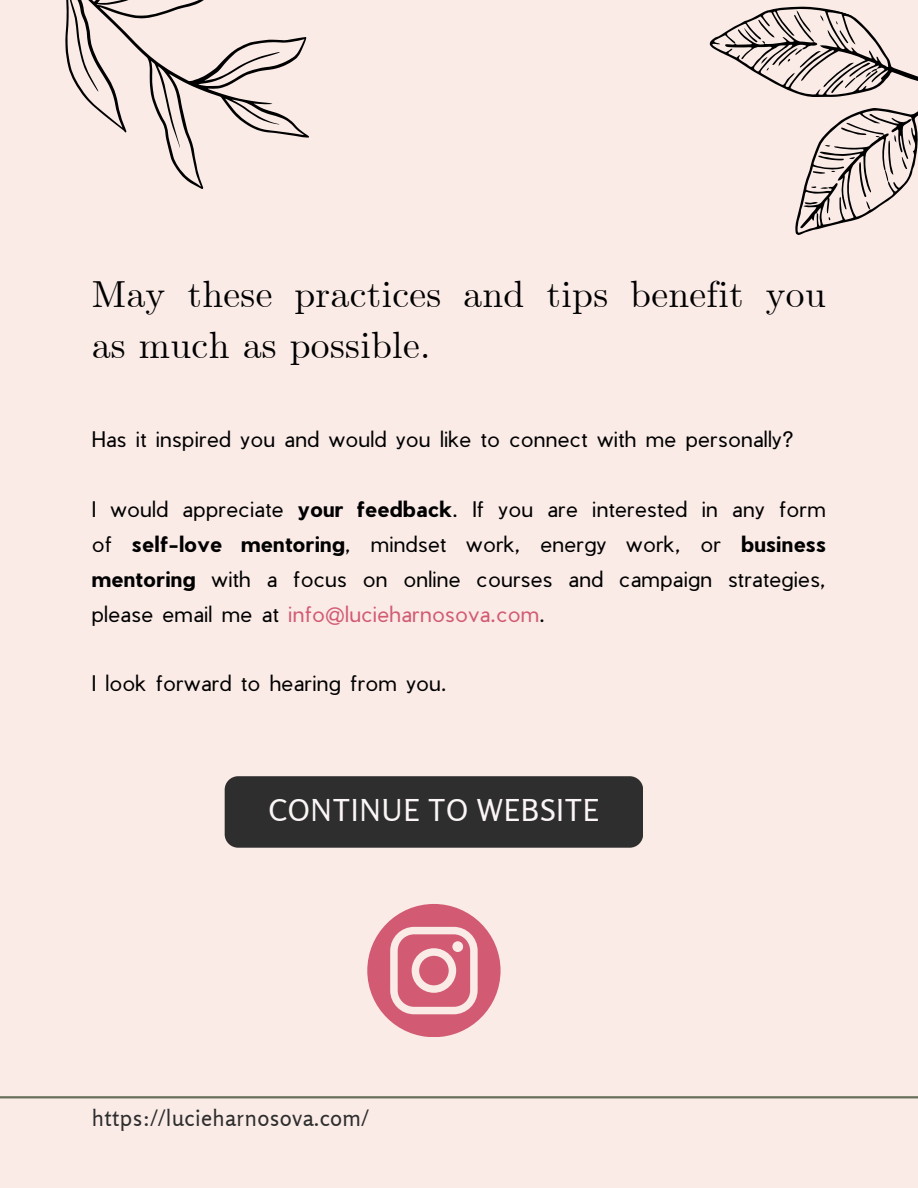
<style>
.page{position:relative;width:918px;height:1188px;background:#faebe7}
.page>*{position:absolute;margin:0;border:0;box-sizing:border-box;transform-origin:0 0}
.t1{font:37.5px/51.8px "CMU Serif";letter-spacing:.01em;color:#000}
.t2{font:30px "Rosario";letter-spacing:.02em;color:#fbf5f5}
.t3{font:22.5px "Rosario";letter-spacing:.015em;color:#2e2e2e}
.t4{font:300 21px/34.8px "Pier Sans";letter-spacing:.02em;color:#000;text-align:justify}
.s1{font-weight:700}
.s2{color:#d25b73}
</style>
<div class="page">
<hr style="left:0;top:1096px;width:918px;height:2px;background:#66705a">
<svg style="left:709px;top:6px;width:209px;height:229px"></svg>
<svg style="left:805px;top:114px;width:107px;height:96px"></svg>
<svg style="left:744px;top:10px;width:127px;height:83px"></svg>
<svg style="left:65px;top:0;width:244px;height:189px"></svg>
<div style="left:225px;top:776px;width:418px;height:72px;background:#2e2e2e;border-radius:13px"></div>
<svg style="left:367px;top:904px;width:133px;height:133px"></svg>
<h1 class="t1" style="left:92px;top:270px;width:736px">May these practices and tips benefit you as much as possible.</h1>
<p class="t4" style="left:92px;top:419px;width:704px">Has it inspired you and would you like to connect with me personally?</p>
<p class="t4" style="left:92px;top:489px;width:735px">I would appreciate <span class="s1">your feedback</span>. If you are interested in any form of <span class="s1">self-love mentoring</span>, mindset work, energy work, or <span class="s1">business mentoring</span> with a focus on online courses and campaign strategies, please email me at <span class="s2">info@lucieharnosova.com</span>.</p>
<p class="t4" style="left:92px;top:663px;width:356px">I look forward to hearing from you.</p>
<h2 class="t2" style="left:269px;top:793px;width:332px">CONTINUE TO WEBSITE</h2>
<p class="t3" style="left:92px;top:1105px;width:279px">https://lucieharnosova.com/</p>
</div>
